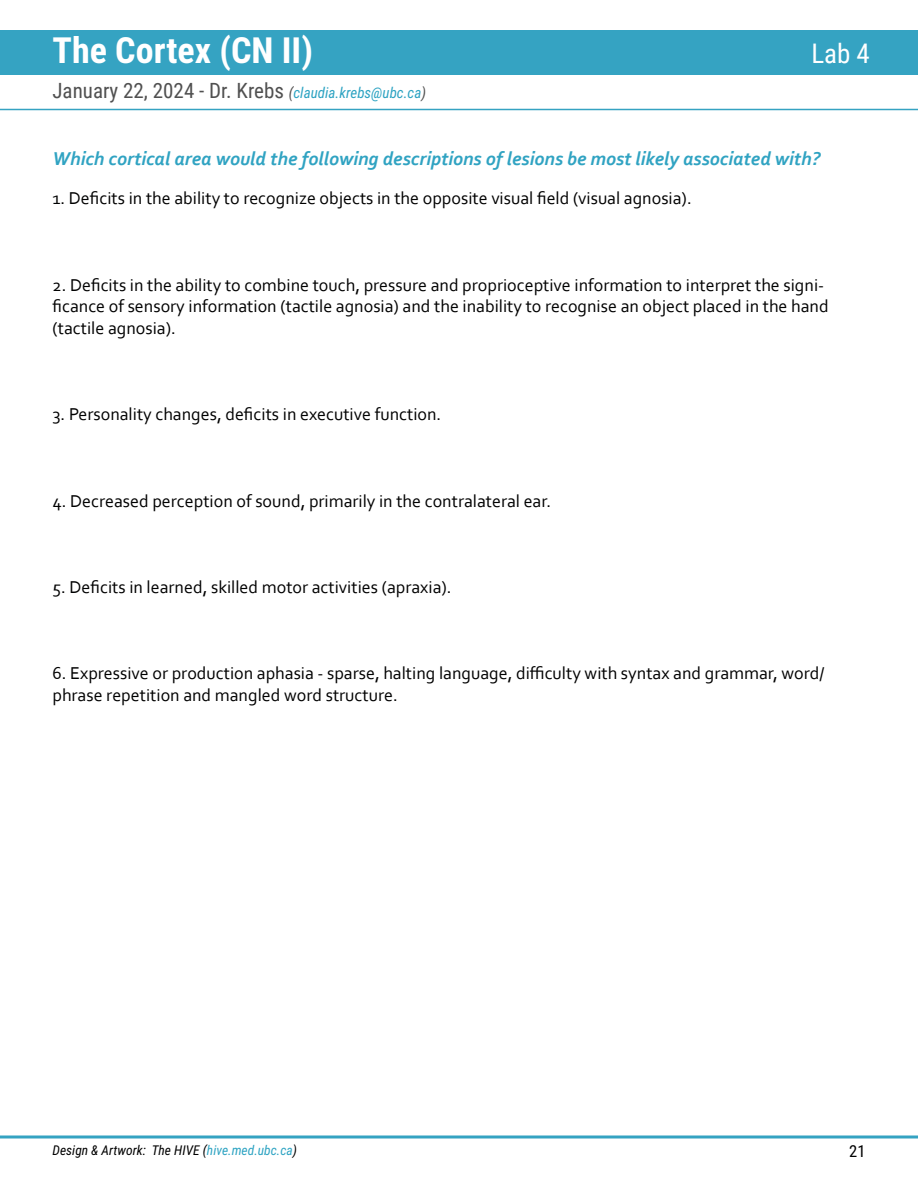
<style>
.page{position:relative;width:918px;height:1188px;background:#fff}
.page>*{position:absolute;margin:0;border:0;box-sizing:border-box;transform-origin:0 0}
.t1{font:700 36px "Roboto Condensed";color:#fff}
.t2{font:27px "Roboto Condensed";color:#fff}
.t3{font:21px "Roboto Condensed";color:#505050}
.t4{font:italic 700 19.5px "Corbel";color:#30a3c2}
.t5{font:18px/21.6px "Corbel";color:#000101}
.t6{font:16.5px "Roboto Condensed";color:#000101}
.t7{font:italic 13.5px "Roboto Condensed";color:#000}
.s1{font-style:italic;font-size:15px}
.s2{font-style:italic;font-size:15px;color:#2da3c2}
.s3{color:#2da3c2}
</style>
<div class="page">
<div style="left:0;top:30px;width:918px;height:45px;background:#35a3c2"></div>
<hr style="left:0;top:109px;width:918px;height:1px;background:#35a3c2">
<hr style="left:0;top:1136px;width:918px;height:2px;background:#35a3c2">
<h1 class="t1" style="left:52px;top:25px;width:262px">The Cortex (CN II)</h1>
<h2 class="t2" style="left:811px;top:34px;width:60px">Lab 4</h2>
<p class="t3" style="left:52px;top:76px;width:375px">January 22, 2024 - Dr. Krebs <span class="s1">(</span><span class="s2">claudia.krebs@ubc.ca</span><span class="s1">)</span></p>
<p class="t4" style="left:52px;top:146px;width:770px">Which cortical area would the following descriptions of lesions be most likely associated with?</p>
<p class="t5" style="left:52px;top:187px;width:641px">1. Deficits in the ability to recognize objects in the opposite visual field (visual agnosia).</p>
<p class="t5" style="left:52px;top:273px;width:778px">2. Deficits in the ability to combine touch, pressure and proprioceptive information to interpret the signi&shy;ficance of sensory information (tactile agnosia) and the inability to recognise an object placed in the hand (tactile agnosia).</p>
<p class="t5" style="left:52px;top:403px;width:390px">3. Personality changes, deficits in executive function.</p>
<p class="t5" style="left:52px;top:489px;width:500px">4. Decreased perception of sound, primarily in the contralateral ear.</p>
<p class="t5" style="left:52px;top:576px;width:401px">5. Deficits in learned, skilled motor activities (apraxia).</p>
<p class="t5" style="left:52px;top:662px;width:773px">6. Expressive or production aphasia - sparse, halting language, difficulty with syntax and grammar, word/ phrase repetition and mangled word structure.</p>
<p class="t7" style="left:52px;top:1140px;width:246px">Design &amp; Artwork: The HIVE (<span class="s3">hive.med.ubc.ca</span>)</p>
<p class="t6" style="left:849px;top:1139px;width:18px">21</p>
</div>
